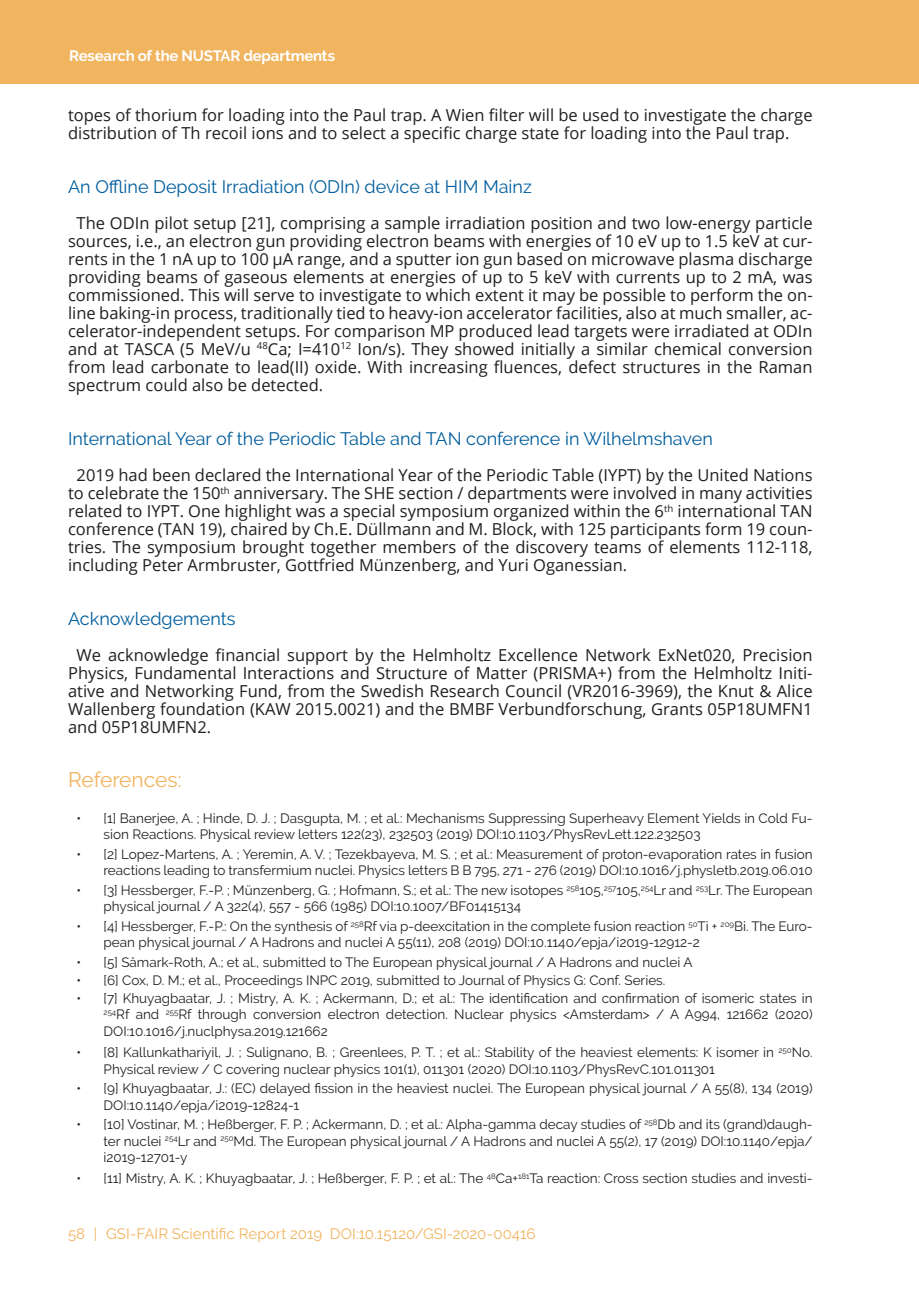
<style>
.page{position:relative;width:919px;height:1289px;background:#fff}
.page>*{position:absolute;margin:0;border:0;box-sizing:border-box;transform-origin:0 0}
.t1{font:21px "Raleway";letter-spacing:-.005em;color:#f1b45f}
.t2{font:18px "Raleway";color:#005d9c}
.t3{font:16.5px/18px "Open Sans";color:#231f20;text-align:justify}
.t4{font:15px "Raleway";letter-spacing:.005em;color:#f1b45f}
.t5{font:700 15px "Raleway";letter-spacing:-.015em;color:#fff}
.t6{font:13.5px/16.2px "Raleway";color:#231f20}
</style>
<div class="page">
<div style="left:0;top:0;width:918px;height:84px;background:#f1b45f"></div>
<p class="t5" style="left:69px;top:47px;width:267px">Research of the NUSTAR departments</p>
<p class="t3" style="left:68px;top:105px;width:746px">topes of thorium for loading into the Paul trap. A Wien filter will be used to investigate the charge distribution of Th recoil ions and to select a specific charge state for loading into the Paul trap.</p>
<h2 class="t2" style="left:68px;top:176px;width:465px">An Offline Deposit Irradiation (ODIn) device at HIM Mainz</h2>
<p class="t3" style="left:68px;top:213px;width:746px;text-indent:9px">The ODIn pilot setup [21], comprising a sample irradiation position and two low-energy particle sources, i.e., an electron gun providing electron beams with energies of 10 eV up to 1.5 keV at cur&shy;rents in the 1 nA up to 100 µA range, and a sputter ion gun based on microwave plasma discharge providing beams of gaseous elements at energies of up to 5 keV with currents up to 2 mA, was commissioned. This will serve to investigate to which extent it may be possible to perform the on&shy;line baking-in process, traditionally tied to heavy-ion accelerator facilities, also at much smaller, ac&shy;celerator-independent setups. For comparison MP produced lead targets were irradiated at ODIn and at TASCA (5 MeV/u <sup>48</sup>Ca; I=410<sup>12</sup> Ion/s). They showed initially a similar chemical conversion from lead carbonate to lead(II) oxide. With increasing fluences, defect structures in the Raman spectrum could also be detected.</p>
<h2 class="t2" style="left:68px;top:428px;width:646px">International Year of the Periodic Table and TAN conference in Wilhelmshaven</h2>
<p class="t3" style="left:68px;top:465px;width:746px;text-indent:9px">2019 had been declared the International Year of the Periodic Table (IYPT) by the United Nations to celebrate the 150<sup>th</sup> anniversary. The SHE section / departments were involved in many activities related to IYPT. One highlight was a special symposium organized within the 6<sup>th</sup> international TAN conference (TAN 19), chaired by Ch.E. Düllmann and M. Block, with 125 participants form 19 coun&shy;tries. The symposium brought together members of the discovery teams of elements 112-118, including Peter Armbruster, Gottfried Münzenberg, and Yuri Oganessian.</p>
<h2 class="t2" style="left:68px;top:608px;width:169px">Acknowledgements</h2>
<p class="t3" style="left:68px;top:645px;width:746px;text-indent:8px">We acknowledge financial support by the Helmholtz Excellence Network ExNet020, Precision Physics, Fundamental Interactions and Structure of Matter (PRISMA+) from the Helmholtz Initi&shy;ative and Networking Fund, from the Swedish Research Council (VR2016-3969), the Knut &amp; Alice Wallenberg foundation (KAW 2015.0021) and the BMBF Verbundforschung, Grants 05P18UMFN1 and 05P18UMFN2.</p>
<h1 class="t1" style="left:68px;top:767px;width:115px">References:</h1>
<p class="t6" style="left:104px;top:810px;width:710px;text-indent:-27px">• [1] Banerjee, A. ; Hinde, D. J. ; Dasgupta, M. ; et al.: Mechanisms Suppressing Superheavy Element Yields in Cold Fu&shy;sion Reactions. Physical review letters 122(23), 232503 (2019) DOI:10.1103/PhysRevLett.122.232503</p>
<p class="t6" style="left:77px;top:846px;width:737px;text-align:right">• [2] Lopez-Martens, A. ; Yeremin, A. V. ; Tezekbayeva, M. S. ; et al.: Measurement of proton-evaporation rates in fusion reactions leading to transfermium nuclei. Physics letters B B 795, 271 - 276 (2019) DOI:10.1016/j.physletb.2019.06.010</p>
<p class="t6" style="left:104px;top:882px;width:710px;text-indent:-27px">• [3] Hessberger, F.-P. ; Münzenberg, G. ; Hofmann, S.; et al.: The new isotopes <sup>258</sup>105,<sup>257</sup>105,<sup>254</sup>Lr and <sup>253</sup>Lr. The European physical journal / A 322(4), 557 - 566 (1985) DOI:10.1007/BF01415134</p>
<p class="t6" style="left:104px;top:918px;width:710px;text-indent:-27px">• [4] Hessberger, F.-P.: On the synthesis of <sup>258</sup>Rf via p-deexcitation in the complete fusion reaction <sup>50</sup>Ti + <sup>209</sup>Bi. The Euro&shy;pean physical journal / A Hadrons and nuclei A 55(11), 208 (2019) DOI:10.1140/epja/i2019-12912-2</p>
<p class="t6" style="left:77px;top:954px;width:617px">• [5] Såmark-Roth, A.; et al., submitted to The European physical journal / A Hadrons and nuclei A</p>
<p class="t6" style="left:77px;top:972px;width:590px">• [6] Cox, D. M.; et al., Proceedings INPC 2019, submitted to Journal of Physics G: Conf. Series.</p>
<p class="t6" style="left:104px;top:990px;width:710px;text-align:justify;text-indent:-27px">• [7] Khuyagbaatar, J. ; Mistry, A. K. ; Ackermann, D.; et al.: The identification and confirmation of isomeric states in <sup>254</sup>Rf and <sup>255</sup>Rf through conversion electron detection. Nuclear physics &lt;Amsterdam&gt; / A A994, 121662 (2020)<br>DOI:10.1016/j.nuclphysa.2019.121662</p>
<p class="t6" style="left:104px;top:1044px;width:710px;text-indent:-27px">• [8] Kallunkathariyil, J. ; Sulignano, B. ; Greenlees, P. T. ; et al.: Stability of the heaviest elements: K isomer in <sup>250</sup>No.<br>Physical review / C covering nuclear physics 101(1), 011301 (2020) DOI:10.1103/PhysRevC.101.011301</p>
<p class="t6" style="left:104px;top:1080px;width:710px;text-indent:-27px">• [9] Khuyagbaatar, J.: (EC) delayed fission in the heaviest nuclei. The European physical journal / A 55(8), 134 (2019)<br>DOI:10.1140/epja/i2019-12824-1</p>
<p class="t6" style="left:104px;top:1116px;width:710px;text-align:justify;text-indent:-27px">• [10] Vostinar, M. ; Heßberger, F. P. ; Ackermann, D. ; et al.: Alpha-gamma decay studies of <sup>258</sup>Db and its (grand)daugh&shy;ter nuclei <sup>254</sup>Lr and <sup>250</sup>Md. The European physical journal / A Hadrons and nuclei A 55(2), 17 (2019) DOI:10.1140/epja/ i2019-12701-y</p>
<p class="t6" style="left:77px;top:1170px;width:737px">• [11] Mistry, A. K. ; Khuyagbaatar, J. ; Heßberger, F. P. ; et al.: The <sup>48</sup>Ca+<sup>181</sup>Ta reaction: Cross section studies and investi-</p>
<p class="t4" style="left:68px;top:1225px;width:469px">58 | GSI-FAIR Scientific Report 2019 DOI:10.15120/GSI-2020-00416</p>
</div>
